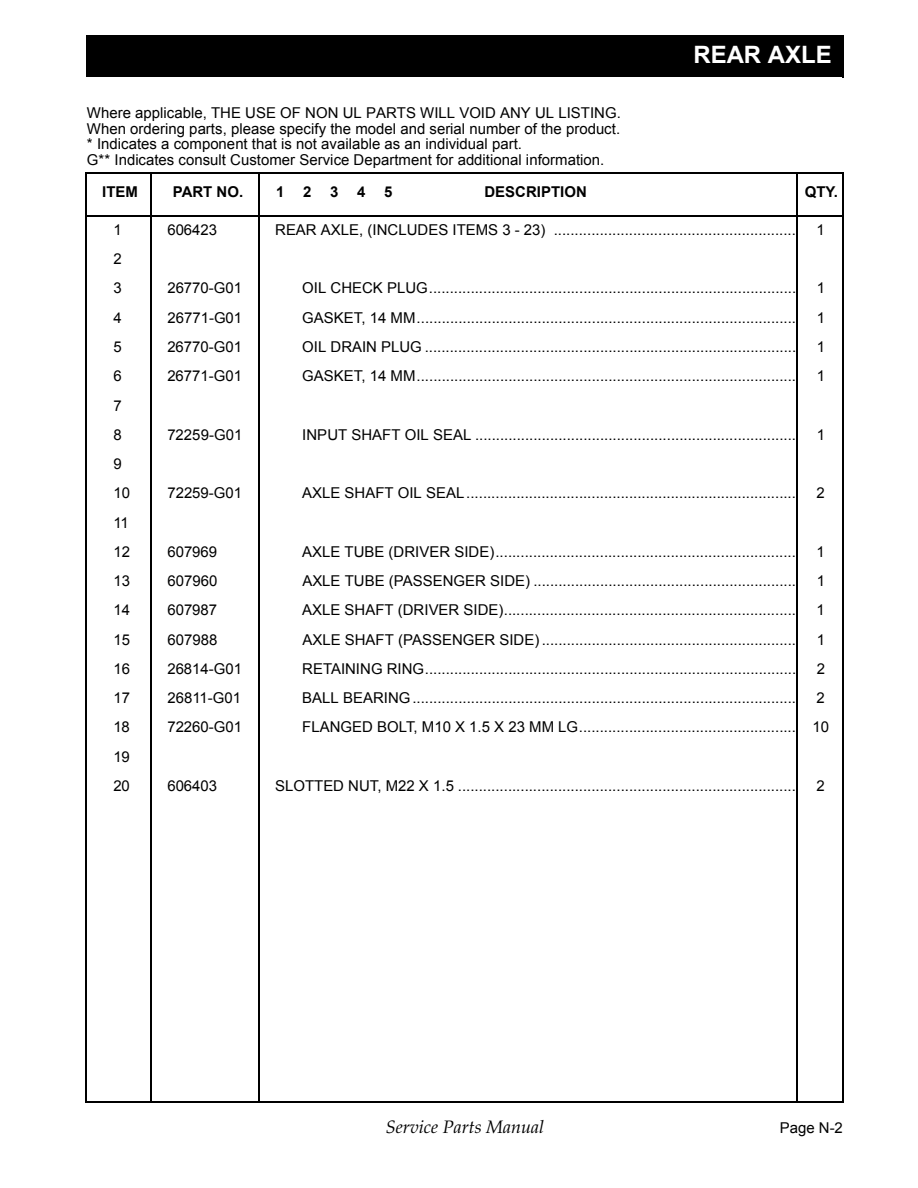
<style>
.page{position:relative;width:918px;height:1188px;background:#fff}
.page>*{position:absolute;margin:0;border:0;box-sizing:border-box;transform-origin:0 0}
.t1{font:700 24px "Arial";color:#fff}
.t2{font:italic 18px "Palatino";color:#000}
.t3{font:15px/29.2px "Arial";color:#000}
.t4{font:700 15px "Arial";color:#000}
</style>
<div class="page">
<hr style="left:86px;top:215px;width:757px;height:2px;background:#000">
<div style="left:87px;top:36px;width:756px;height:40px;background:#000"></div>
<hr style="left:87px;top:35px;width:757px;height:2px;background:#000">
<hr style="left:842px;top:36px;width:2px;height:41px;background:#000">
<hr style="left:86px;top:76px;width:757px;height:1px;background:#000">
<hr style="left:86px;top:35px;width:2px;height:41px;background:#000">
<hr style="left:86px;top:172px;width:758px;height:2px;background:#000">
<hr style="left:842px;top:173px;width:2px;height:929px;background:#000">
<hr style="left:86px;top:1101px;width:757px;height:1px;background:#000">
<hr style="left:86px;top:172px;width:1px;height:930px;background:#000">
<hr style="left:150px;top:173px;width:2px;height:929px;background:#000">
<hr style="left:258px;top:173px;width:2px;height:929px;background:#000">
<hr style="left:796px;top:173px;width:2px;height:929px;background:#000">
<h1 class="t1" style="left:693px;top:42px;width:140px">REAR AXLE</h1>
<p class="t3" style="left:87px;top:105px;width:535px;line-height:15.8px">Where applicable, THE USE OF NON UL PARTS WILL VOID ANY UL LISTING.<br>When ordering parts, please specify the model and serial number of the product. * Indicates a component that is not available as an individual part.<br>G** Indicates consult Customer Service Department for additional information.</p>
<p class="t4" style="left:102px;top:183px;width:37px">ITEM</p>
<p class="t4" style="left:173px;top:183px;width:72px">PART NO.</p>
<p class="t4" style="left:276px;top:183px;width:10px">1</p>
<p class="t4" style="left:303px;top:183px;width:10px">2</p>
<p class="t4" style="left:330px;top:183px;width:10px">3</p>
<p class="t4" style="left:357px;top:183px;width:10px">4</p>
<p class="t4" style="left:384px;top:183px;width:10px">5</p>
<p class="t4" style="left:484px;top:183px;width:104px">DESCRIPTION</p>
<p class="t4" style="left:805px;top:183px;width:35px">QTY.</p>
<p class="t3" style="left:113px;top:215px;width:10px">1</p>
<p class="t3" style="left:167px;top:215px;width:51px">606423</p>
<p class="t3" style="left:275px;top:215px;width:522px">REAR AXLE, (INCLUDES ITEMS 3 - 23) ..........................................................</p>
<p class="t3" style="left:817px;top:215px;width:10px">1</p>
<p class="t3" style="left:113px;top:244px;width:10px">2<br>3</p>
<p class="t3" style="left:167px;top:274px;width:76px">26770-G01</p>
<p class="t3" style="left:302px;top:274px;width:496px">OIL CHECK PLUG........................................................................................</p>
<p class="t3" style="left:817px;top:274px;width:10px">1</p>
<p class="t3" style="left:113px;top:303px;width:10px">4</p>
<p class="t3" style="left:167px;top:303px;width:76px">26771-G01</p>
<p class="t3" style="left:302px;top:303px;width:495px">GASKET, 14 MM...........................................................................................</p>
<p class="t3" style="left:817px;top:303px;width:10px">1</p>
<p class="t3" style="left:113px;top:332px;width:10px">5</p>
<p class="t3" style="left:167px;top:332px;width:76px">26770-G01</p>
<p class="t3" style="left:302px;top:332px;width:496px">OIL DRAIN PLUG .........................................................................................</p>
<p class="t3" style="left:817px;top:332px;width:10px">1</p>
<p class="t3" style="left:113px;top:361px;width:10px">6</p>
<p class="t3" style="left:167px;top:361px;width:76px">26771-G01</p>
<p class="t3" style="left:302px;top:361px;width:495px">GASKET, 14 MM...........................................................................................</p>
<p class="t3" style="left:817px;top:361px;width:10px">1</p>
<p class="t3" style="left:113px;top:391px;width:10px">7<br>8</p>
<p class="t3" style="left:167px;top:420px;width:76px">72259-G01</p>
<p class="t3" style="left:302px;top:420px;width:495px">INPUT SHAFT OIL SEAL .............................................................................</p>
<p class="t3" style="left:817px;top:420px;width:10px">1</p>
<p class="t3" style="left:113px;top:449px;width:18px">9<br>10</p>
<p class="t3" style="left:113px;top:508px;width:18px">11<br>12</p>
<p class="t3" style="left:167px;top:478px;width:76px">72259-G01</p>
<p class="t3" style="left:302px;top:478px;width:495px">AXLE SHAFT OIL SEAL...............................................................................</p>
<p class="t3" style="left:817px;top:478px;width:10px">2</p>
<p class="t3" style="left:167px;top:537px;width:51px">607969</p>
<p class="t3" style="left:302px;top:537px;width:495px">AXLE TUBE (DRIVER SIDE)........................................................................</p>
<p class="t3" style="left:817px;top:537px;width:10px">1</p>
<p class="t3" style="left:113px;top:566px;width:18px">13</p>
<p class="t3" style="left:167px;top:566px;width:51px">607960</p>
<p class="t3" style="left:302px;top:566px;width:495px">AXLE TUBE (PASSENGER SIDE) ...............................................................</p>
<p class="t3" style="left:817px;top:566px;width:10px">1</p>
<p class="t3" style="left:113px;top:595px;width:18px">14</p>
<p class="t3" style="left:167px;top:595px;width:51px">607987</p>
<p class="t3" style="left:302px;top:595px;width:495px">AXLE SHAFT (DRIVER SIDE)......................................................................</p>
<p class="t3" style="left:817px;top:595px;width:10px">1</p>
<p class="t3" style="left:113px;top:625px;width:18px">15</p>
<p class="t3" style="left:167px;top:625px;width:51px">607988</p>
<p class="t3" style="left:302px;top:625px;width:495px">AXLE SHAFT (PASSENGER SIDE) .............................................................</p>
<p class="t3" style="left:817px;top:625px;width:10px">1</p>
<p class="t3" style="left:113px;top:654px;width:18px">16</p>
<p class="t3" style="left:167px;top:654px;width:76px">26814-G01</p>
<p class="t3" style="left:302px;top:654px;width:496px">RETAINING RING.........................................................................................</p>
<p class="t3" style="left:817px;top:654px;width:10px">2</p>
<p class="t3" style="left:113px;top:683px;width:18px">17</p>
<p class="t3" style="left:167px;top:683px;width:75px">26811-G01</p>
<p class="t3" style="left:302px;top:683px;width:495px">BALL BEARING............................................................................................</p>
<p class="t3" style="left:817px;top:683px;width:10px">2</p>
<p class="t3" style="left:113px;top:712px;width:18px">18</p>
<p class="t3" style="left:167px;top:712px;width:76px">72260-G01</p>
<p class="t3" style="left:302px;top:712px;width:528px">FLANGED BOLT, M10 X 1.5 X 23 MM LG.................................................... 10</p>
<p class="t3" style="left:113px;top:742px;width:18px">19<br>20</p>
<p class="t3" style="left:167px;top:771px;width:51px">606403</p>
<p class="t3" style="left:275px;top:771px;width:522px">SLOTTED NUT, M22 X 1.5 .................................................................................</p>
<p class="t3" style="left:817px;top:771px;width:10px">2</p>
<p class="t2" style="left:386px;top:1119px;width:160px">Service Parts Manual</p>
<p class="t3" style="left:780px;top:1113px;width:65px">Page N-2</p>
</div>
